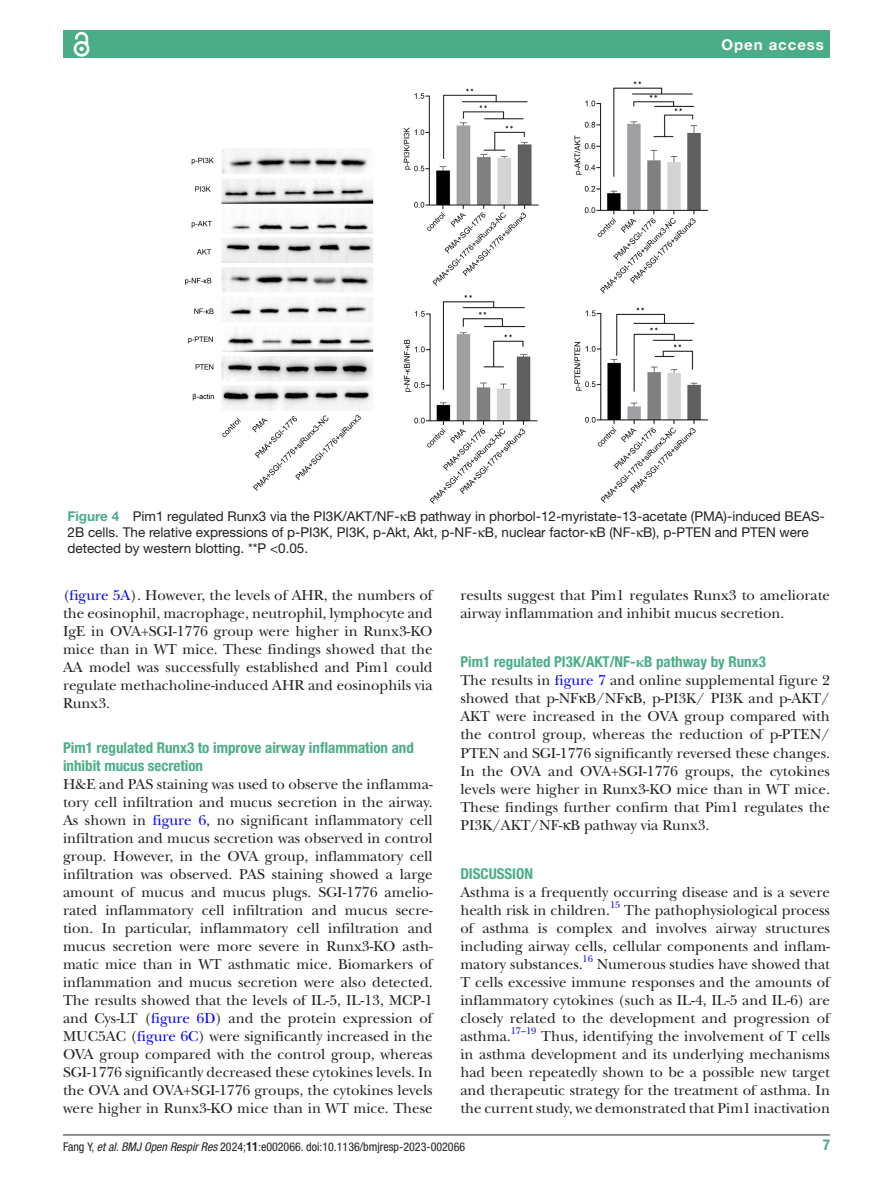
<style>
.page{position:relative;width:893px;height:1191px;background:#fff}
.page>*{position:absolute;margin:0;border:0;box-sizing:border-box;transform-origin:0 0}
.t1{font:15px/18px "New Baskerville";color:#231f20;text-align:justify}
.t2{font:700 condensed 15px/18px "Helvetica Neue LT Std";color:#4bad87}
.t3{font:700 15px "Helvetica Neue LT Std";letter-spacing:.065em;color:#fff}
.t4{font:13.5px/16.2px "Helvetica Neue LT Std";color:#231f20}
.t5{font:condensed 12px "Helvetica Neue LT Std";color:#231f20}
.t6{font:9.9px "New Baskerville";color:#00f}
.s1{font-weight:700;color:#4bad87}
.s2{color:#00f}
.s3{font-family:"Times New Roman";font-stretch:normal}
.s4{font-style:italic}
.s5{font-family:"Helvetica";font-weight:700}
</style>
<div class="page">
<hr style="left:63px;top:1134px;width:767px;height:1px;background:#231f20">
<div style="left:63px;top:31px;width:767px;height:27px;background:#4bad87"></div>
<svg style="left:73px;top:31px;width:17px;height:26px"></svg>
<img style="left:186px;top:81px;width:521px;height:422px">
<p class="t3" style="left:721px;top:35px;width:104px">Open access</p>
<p class="t4" style="left:68px;top:508px;width:759px"><span class="s1">Figure 4</span> Pim1 regulated Runx3 via the PI3K/AKT/NF- B pathway in phorbol-12-myristate-13-acetate (PMA)-induced BEAS-<br>2B cells. The relative expressions of p-PI3K, PI3K, p-Akt, Akt, p-NF- B, nuclear factor- B (NF- B), p-PTEN and PTEN were detected by western blotting. **P &lt;0.05.</p>
<p class="t1" style="left:63px;top:586px;width:371px">(<span class="s2">figure 5A</span>). However, the levels of AHR, the numbers of the eosinophil, macrophage, neutrophil, lymphocyte and IgE in OVA+SGI-1776 group were higher in Runx3-KO mice than in WT mice. These findings showed that the AA model was successfully established and Pim1 could regulate methacholine-induced AHR and eosinophils via Runx3.</p>
<p class="t2" style="left:63px;top:738px;width:352px">Pim1 regulated Runx3 to improve airway inflammation and inhibit mucus secretion</p>
<p class="t1" style="left:63px;top:775px;width:371px">H&amp;E and PAS staining was used to observe the inflamma&shy;tory cell infiltration and mucus secretion in the airway.<br>As shown in <span class="s2">figure 6</span>, no significant inflammatory cell infiltration and mucus secretion was observed in control group. However, in the OVA group, inflammatory cell infiltration was observed. PAS staining showed a large amount of mucus and mucus plugs. SGI-1776 amelio&shy;rated inflammatory cell infiltration and mucus secre&shy;tion. In particular, inflammatory cell infiltration and mucus secretion were more severe in Runx3-KO asth&shy;matic mice than in WT asthmatic mice. Biomarkers of inflammation and mucus secretion were also detected.<br>The results showed that the levels of IL-5, IL-13, MCP-1 and Cys-LT (<span class="s2">figure 6D</span>) and the protein expression of MUC5AC (<span class="s2">figure 6C</span>) were significantly increased in the OVA group compared with the control group, whereas SGI-1776 significantly decreased these cytokines levels. In the OVA and OVA+SGI-1776 groups, the cytokines levels were higher in Runx3-KO mice than in WT mice. These</p>
<p class="t1" style="left:460px;top:586px;width:371px">results suggest that Pim1 regulates Runx3 to ameliorate airway inflammation and inhibit mucus secretion.</p>
<p class="t2" style="left:460px;top:653px;width:307px">Pim1 regulated PI3K/AKT/NF-<span class="s3">κ</span>B pathway by Runx3</p>
<p class="t1" style="left:460px;top:671px;width:371px">The results in <span class="s2">figure 7</span> and online supplemental figure 2 showed that p-NF B/NF B, p-PI3K/ PI3K and p-AKT/ AKT were increased in the OVA group compared with the control group, whereas the reduction of p-PTEN/ PTEN and SGI-1776 significantly reversed these changes.<br>In the OVA and OVA+SGI-1776 groups, the cytokines levels were higher in Runx3-KO mice than in WT mice.<br>These findings further confirm that Pim1 regulates the PI3K/AKT/NF- B pathway via Runx3.</p>
<p class="t2" style="left:460px;top:864px;width:74px">DISCUSSION</p>
<p class="t1" style="left:460px;top:883px;width:371px">Asthma is a frequently occurring disease and is a severe health risk in children.</p>
<p class="t6" style="left:610px;top:899px;width:12px">15</p>
<p class="t1" style="left:460px;top:901px;width:371px;text-indent:164px">The pathophysiological process of asthma is complex and involves airway structures including airway cells, cellular components and inflam&shy;matory substances.</p>
<p class="t6" style="left:583px;top:953px;width:12px">16</p>
<p class="t1" style="left:460px;top:955px;width:371px;text-indent:136px">Numerous studies have showed that T cells excessive immune responses and the amounts of inflammatory cytokines (such as IL-4, IL-5 and IL-6) are closely related to the development and progression of asthma.</p>
<p class="t6" style="left:511px;top:1025px;width:27px">17–19</p>
<p class="t1" style="left:460px;top:1027px;width:371px;text-indent:81px">Thus, identifying the involvement of T cells in asthma development and its underlying mechanisms had been repeatedly shown to be a possible new target and therapeutic strategy for the treatment of asthma. In the current study, we demonstrated that Pim1 inactivation</p>
<p class="t5" style="left:63px;top:1139px;width:404px">Fang Y, <span class="s4">et al</span>. <span class="s4">BMJ Open Respir Res</span> 2024;<span class="s5">11</span>:e002066. doi:10.1136/bmjresp-2023-002066</p>
<p class="t2" style="left:823px;top:1135px;width:9px">7</p>
</div>
